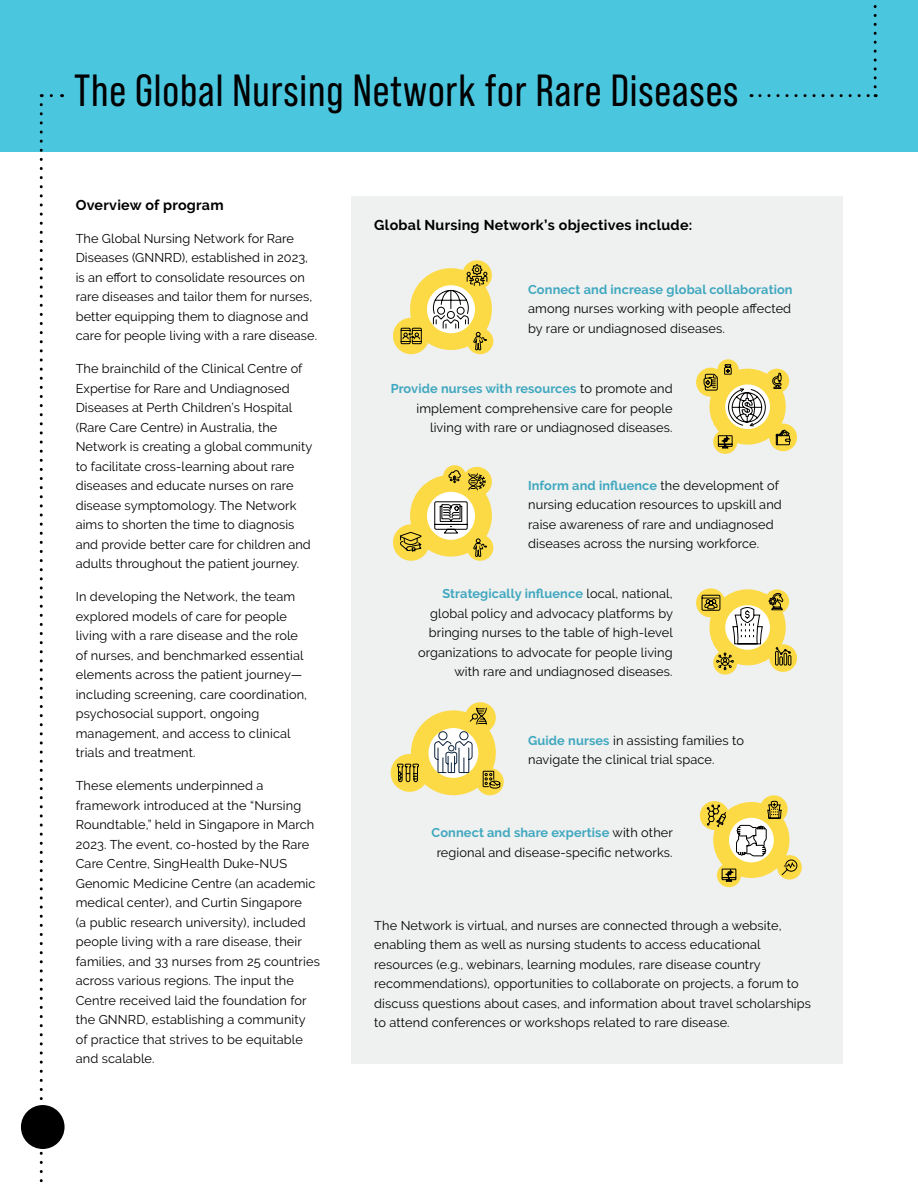
<style>
.page{position:relative;width:918px;height:1188px;background:#fff}
.page>*{position:absolute;margin:0;border:0;box-sizing:border-box;transform-origin:0 0}
.t1{font:45px "Bebas Neue Pro";letter-spacing:.02em;color:#000}
.t2{font:700 14.25px "Raleway";letter-spacing:.02em;color:#000}
.t3{font:12.75px/19.5px "Raleway";letter-spacing:.01em;color:#000}
.t4{font:700 12.75px "Raleway";letter-spacing:.01em;color:#40a8bf}
.s1{font-weight:700;color:#40a8bf}
</style>
<div class="page">
<div style="left:0;top:0;width:918px;height:151px;background:#4bc6df"></div>
<svg style="left:41px;top:94px;width:10px;height:3px"></svg>
<svg style="left:40px;top:105px;width:3px;height:1078px"></svg>
<svg style="left:760px;top:94px;width:116px;height:3px"></svg>
<svg style="left:874px;top:5px;width:3px;height:82px"></svg>
<div style="left:21px;top:1105px;width:44px;height:44px;background:#000;border-radius:50%"></div>
<div style="left:351px;top:197px;width:491px;height:867px;background:#eff0f0"></div>
<div style="left:709px;top:369px;width:77px;height:76px;background:#fcda45;border-radius:50%"></div>
<svg style="left:725px;top:384px;width:45px;height:45px"></svg>
<div style="left:769px;top:424px;width:28px;height:27px;background:#fcda45;border-radius:50%"></div>
<svg style="left:776px;top:430px;width:14px;height:15px"></svg>
<div style="left:765px;top:369px;width:24px;height:24px;background:#fcda45;border-radius:50%"></div>
<svg style="left:772px;top:373px;width:10px;height:16px"></svg>
<div style="left:717px;top:359px;width:22px;height:22px;background:#fcda45;border-radius:50%"></div>
<svg style="left:724px;top:364px;width:8px;height:11px"></svg>
<div style="left:696px;top:368px;width:29px;height:29px;background:#fcda45;border-radius:50%"></div>
<svg style="left:704px;top:374px;width:14px;height:17px"></svg>
<svg style="left:713px;top:430px;width:24px;height:24px"></svg>
<svg style="left:718px;top:435px;width:14px;height:13px"></svg>
<svg style="left:728px;top:388px;width:38px;height:39px"></svg>
<div style="left:410px;top:268px;width:82px;height:82px;background:#fcda45;border-radius:50%"></div>
<div style="left:427px;top:285px;width:48px;height:48px;background:#fff;border-radius:50%"></div>
<div style="left:467px;top:328px;width:26px;height:26px;background:#fcda45;border-radius:50%"></div>
<svg style="left:462px;top:260px;width:30px;height:30px"></svg>
<svg style="left:433px;top:264px;width:54px;height:91px"></svg>
<div style="left:393px;top:318px;width:36px;height:36px;background:#fcda45;border-radius:50%"></div>
<svg style="left:401px;top:328px;width:21px;height:16px"></svg>
<div style="left:410px;top:475px;width:82px;height:82px;background:#fcda45;border-radius:50%"></div>
<div style="left:427px;top:492px;width:48px;height:48px;background:#fff;border-radius:50%"></div>
<div style="left:443px;top:465px;width:23px;height:23px;background:#fcda45;border-radius:50%"></div>
<svg style="left:449px;top:470px;width:12px;height:13px"></svg>
<div style="left:467px;top:535px;width:26px;height:26px;background:#fcda45;border-radius:50%"></div>
<div style="left:462px;top:467px;width:30px;height:30px;background:#fcda45;border-radius:50%"></div>
<div style="left:393px;top:524px;width:36px;height:37px;background:#fcda45;border-radius:50%"></div>
<svg style="left:400px;top:532px;width:22px;height:20px"></svg>
<svg style="left:434px;top:501px;width:53px;height:60px"></svg>
<svg style="left:468px;top:473px;width:18px;height:17px"></svg>
<div style="left:709px;top:589px;width:77px;height:76px;background:#fcda45;border-radius:50%"></div>
<div style="left:725px;top:605px;width:45px;height:45px;background:#fff;border-radius:50%"></div>
<div style="left:769px;top:644px;width:28px;height:28px;background:#fcda45;border-radius:50%"></div>
<div style="left:765px;top:589px;width:24px;height:25px;background:#fcda45;border-radius:50%"></div>
<svg style="left:696px;top:588px;width:29px;height:29px"></svg>
<div style="left:713px;top:651px;width:24px;height:24px;background:#fcda45;border-radius:50%"></div>
<svg style="left:732px;top:607px;width:31px;height:38px"></svg>
<svg style="left:775px;top:647px;width:16px;height:19px"></svg>
<svg style="left:702px;top:595px;width:18px;height:16px"></svg>
<svg style="left:716px;top:653px;width:18px;height:17px"></svg>
<svg style="left:769px;top:593px;width:14px;height:17px"></svg>
<div style="left:411px;top:710px;width:85px;height:85px;background:#fcda45;border-radius:50%"></div>
<div style="left:429px;top:728px;width:49px;height:50px;background:#fff;border-radius:50%"></div>
<svg style="left:476px;top:768px;width:28px;height:27px"></svg>
<div style="left:465px;top:702px;width:31px;height:31px;background:#fcda45;border-radius:50%"></div>
<div style="left:391px;top:754px;width:38px;height:38px;background:#fcda45;border-radius:50%"></div>
<svg style="left:434px;top:731px;width:39px;height:42px"></svg>
<svg style="left:470px;top:708px;width:17px;height:17px"></svg>
<svg style="left:397px;top:764px;width:22px;height:18px"></svg>
<svg style="left:483px;top:771px;width:17px;height:18px"></svg>
<div style="left:713px;top:802px;width:77px;height:76px;background:#fcda45;border-radius:50%"></div>
<div style="left:729px;top:818px;width:45px;height:44px;background:#fff;border-radius:50%"></div>
<div style="left:700px;top:801px;width:29px;height:29px;background:#fcda45;border-radius:50%"></div>
<svg style="left:717px;top:863px;width:24px;height:24px"></svg>
<svg style="left:722px;top:869px;width:14px;height:13px"></svg>
<div style="left:760px;top:795px;width:28px;height:28px;background:#fcda45;border-radius:50%"></div>
<svg style="left:767px;top:801px;width:15px;height:18px"></svg>
<svg style="left:707px;top:805px;width:19px;height:22px"></svg>
<svg style="left:736px;top:825px;width:31px;height:32px"></svg>
<div style="left:777px;top:855px;width:25px;height:25px;background:#fcda45;border-radius:50%"></div>
<svg style="left:782px;top:860px;width:15px;height:15px"></svg>
<h1 class="t1" style="left:74px;top:65px;width:666px">The Global Nursing Network for Rare Diseases</h1>
<p class="t2" style="left:76px;top:197px;width:149px">Overview of program</p>
<p class="t3" style="left:76px;top:229px;width:243px">The Global Nursing Network for Rare Diseases (GNNRD), established in 2023, is an effort to consolidate resources on rare diseases and tailor them for nurses, better equipping them to diagnose and care for people living with a rare disease.</p>
<p class="t3" style="left:76px;top:359px;width:238px">The brainchild of the Clinical Centre of Expertise for Rare and Undiagnosed Diseases at Perth Children’s Hospital (Rare Care Centre) in Australia, the Network is creating a global community to facilitate cross-learning about rare diseases and educate nurses on rare disease symptomology. The Network aims to shorten the time to diagnosis and provide better care for children and adults throughout the patient journey.</p>
<p class="t3" style="left:76px;top:587px;width:233px">In developing the Network, the team explored models of care for people living with a rare disease and the role of nurses, and benchmarked essential elements across the patient journey— including screening, care coordination, psychosocial support, ongoing management, and access to clinical trials and treatment.</p>
<p class="t3" style="left:76px;top:776px;width:246px">These elements underpinned a framework introduced at the “Nursing Roundtable,” held in Singapore in March 2023. The event, co-hosted by the Rare Care Centre, SingHealth Duke-NUS Genomic Medicine Centre (an academic medical center), and Curtin Singapore<br>(a public research university), included people living with a rare disease, their families, and 33 nurses from 25 countries across various regions. The input the Centre received laid the foundation for the GNNRD, establishing a community of practice that strives to be equitable and scalable.</p>
<p class="t2" style="left:374px;top:217px;width:320px">Global Nursing Network’s objectives include:</p>
<p class="t4" style="left:528px;top:282px;width:266px">Connect and increase global collaboration</p>
<p class="t3" style="left:528px;top:299px;width:265px">among nurses working with people affected by rare or undiagnosed diseases.</p>
<p class="t3" style="left:391px;top:379px;width:283px;text-align:right"><span class="s1">Provide nurses with resources</span> to promote and implement comprehensive care for people living with rare or undiagnosed diseases.</p>
<p class="t3" style="left:528px;top:475px;width:255px"><span class="s1">Inform and influence</span> the development of nursing education resources to upskill and raise awareness of rare and undiagnosed diseases across the nursing workforce.</p>
<p class="t3" style="left:418px;top:584px;width:256px;text-align:right"><span class="s1">Strategically influence</span> local, national, global policy and advocacy platforms by bringing nurses to the table of high-level organizations to advocate for people living with rare and undiagnosed diseases.</p>
<p class="t3" style="left:528px;top:731px;width:217px"><span class="s1">Guide nurses</span> in assisting families to navigate the clinical trial space.</p>
<p class="t3" style="left:432px;top:823px;width:243px;text-align:center"><span class="s1">Connect and share expertise</span> with other regional and disease-specific networks.</p>
<p class="t3" style="left:374px;top:915px;width:438px">The Network is virtual, and nurses are connected through a website, enabling them as well as nursing students to access educational resources (e.g., webinars, learning modules, rare disease country recommendations), opportunities to collaborate on projects, a forum to discuss questions about cases, and information about travel scholarships to attend conferences or workshops related to rare disease.</p>
</div>
